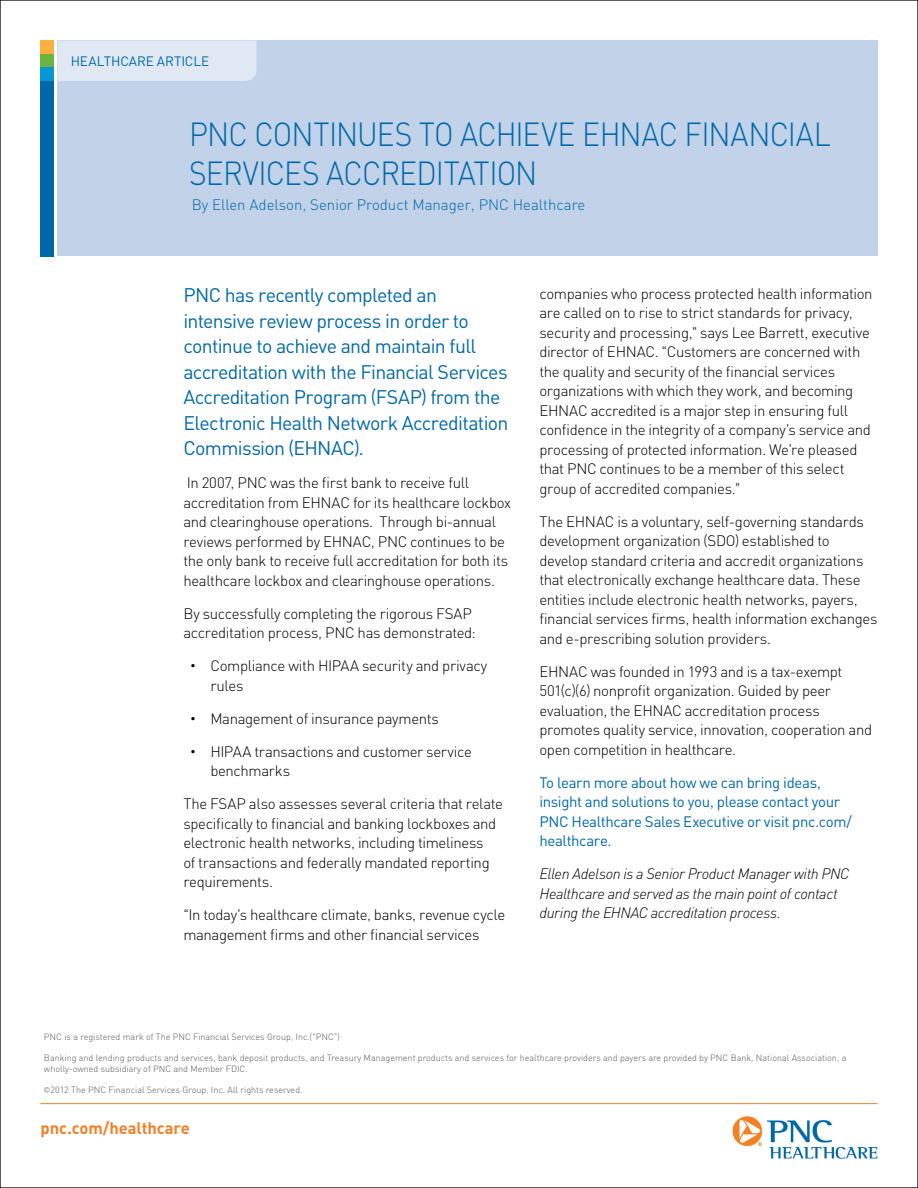
<style>
.page{position:relative;width:918px;height:1188px;background:#fff}
.page>*{position:absolute;margin:0;border:0;box-sizing:border-box;transform-origin:0 0}
.Paragraph_Style_1{font:300 33px/39px "PNC Sans";letter-spacing:-.03em;color:#0069aa;scale:.91 1}
.Paragraph_Style_1-2{font:19.5px/25.5px "PNC Sans";letter-spacing:-.035em;color:#0069aa}
.Paragraph_Style_1-3{font:700 16.5px "PNC Sans";letter-spacing:-.005em;color:#f48026}
.Paragraph_Style_1-4{font:300 15px/19.5px "PNC Sans";letter-spacing:-.025em;color:#000}
.Paragraph_Style_1-5{font:15px/19.5px "PNC Sans";letter-spacing:-.025em;color:#0069aa}
.Paragraph_Style_1-6{font:italic 300 15px/19.5px "PNC Sans";letter-spacing:-.025em;color:#000}
.t1{font:300 15px "PNC Sans";color:#0069aa}
.t2{font:13.5px "PNC Sans";color:#0069aa}
.DARKBLUE_BULLET{font:300 9px/10.5px "PNC Sans";color:#57585a}
</style>
<div class="page">
<div style="left:57px;top:40px;width:821px;height:216px;background:#c1d2e9"></div>
<div style="left:40px;top:40px;width:14px;height:14px;background:#fbb03f"></div>
<div style="left:40px;top:54px;width:14px;height:14px;background:#6cb43f"></div>
<div style="left:40px;top:68px;width:14px;height:13px;background:#0696d7"></div>
<div style="left:40px;top:81px;width:14px;height:175px;background:#0068a9"></div>
<hr style="left:40px;top:1103px;width:838px;height:1px;background:#f48026">
<img style="left:732px;top:1116px;width:146px;height:43px">
<div style="left:57px;top:41px;width:199px;height:40px;background:#dfe8f3"></div>
<p class="t2" style="left:71px;top:53px;width:140px">HEALTHCARE ARTICLE</p>
<p class="Paragraph_Style_1" style="left:189px;top:114px;width:707px">PNC CONTINUES TO ACHIEVE EHNAC FINANCIAL<br>SERVICES ACCREDITATION</p>
<p class="t1" style="left:192px;top:195px;width:395px">By Ellen Adelson, Senior Product Manager, PNC Healthcare</p>
<p class="Paragraph_Style_1-2" style="left:183px;top:282px;width:327px">PNC has recently completed an intensive review process in order to continue to achieve and maintain full accreditation with the Financial Services Accreditation Program (FSAP) from the Electronic Health Network Accreditation Commission (EHNAC).</p>
<p class="Paragraph_Style_1-4" style="left:183px;top:473px;width:329px">In 2007, PNC was the first bank to receive full accreditation from EHNAC for its healthcare lockbox and clearinghouse operations. Through bi-annual reviews performed by EHNAC, PNC continues to be the only bank to receive full accreditation for both its healthcare lockbox and clearinghouse operations.</p>
<p class="Paragraph_Style_1-4" style="left:183px;top:604px;width:294px">By successfully completing the rigorous FSAP accreditation process, PNC has demonstrated:</p>
<p class="Paragraph_Style_1-4" style="left:210px;top:656px;width:279px;text-indent:-20px">° Compliance with HIPAA security and privacy rules</p>
<p class="Paragraph_Style_1-4" style="left:190px;top:709px;width:250px">° Management of insurance payments</p>
<p class="Paragraph_Style_1-4" style="left:210px;top:742px;width:263px;text-indent:-20px">° HIPAA transactions and customer service benchmarks</p>
<p class="Paragraph_Style_1-4" style="left:183px;top:794px;width:321px">The FSAP also assesses several criteria that relate specifically to financial and banking lockboxes and electronic health networks, including timeliness<br>of transactions and federally mandated reporting requirements.</p>
<p class="Paragraph_Style_1-4" style="left:183px;top:905px;width:323px">“In today’s healthcare climate, banks, revenue cycle management firms and other financial services</p>
<p class="Paragraph_Style_1-4" style="left:539px;top:283px;width:335px">companies who process protected health information are called on to rise to strict standards for privacy, security and processing,” says Lee Barrett, executive director of EHNAC. “Customers are concerned with the quality and security of the financial services organizations with which they work, and becoming EHNAC accredited is a major step in ensuring full confidence in the integrity of a company’s service and processing of protected information. We’re pleased that PNC continues to be a member of this select group of accredited companies.”</p>
<p class="Paragraph_Style_1-4" style="left:539px;top:511px;width:340px">The EHNAC is a voluntary, self-governing standards development organization (SDO) established to develop standard criteria and accredit organizations that electronically exchange healthcare data. These entities include electronic health networks, payers, financial services firms, health information exchanges and e-prescribing solution providers.</p>
<p class="Paragraph_Style_1-4" style="left:539px;top:661px;width:334px">EHNAC was founded in 1993 and is a tax-exempt 501(c)(6) nonprofit organization. Guided by peer evaluation, the EHNAC accreditation process promotes quality service, innovation, cooperation and open competition in healthcare.</p>
<p class="Paragraph_Style_1-5" style="left:539px;top:772px;width:314px">To learn more about how we can bring ideas, insight and solutions to you, please contact your PNC Healthcare Sales Executive or visit pnc.com/ healthcare.</p>
<p class="Paragraph_Style_1-6" style="left:539px;top:864px;width:312px">Ellen Adelson is a Senior Product Manager with PNC<br>Healthcare and served as the main point of contact during the EHNAC accreditation process.</p>
<p class="DARKBLUE_BULLET" style="left:44px;top:1032px;width:297px">PNC is a registered mark of The PNC Financial Services Group, Inc.(“PNC”)</p>
<p class="DARKBLUE_BULLET" style="left:44px;top:1053px;width:804px">Banking and lending products and services, bank deposit products, and Treasury Management products and services for healthcare providers and payers are provided by PNC Bank, National Association, a wholly-owned subsidiary of PNC and Member FDIC.</p>
<p class="DARKBLUE_BULLET" style="left:44px;top:1084px;width:260px">©2012 The PNC Financial Services Group, Inc. All rights reserved.</p>
<p class="Paragraph_Style_1-3" style="left:40px;top:1117px;width:151px">pnc.com/healthcare</p>
</div>
